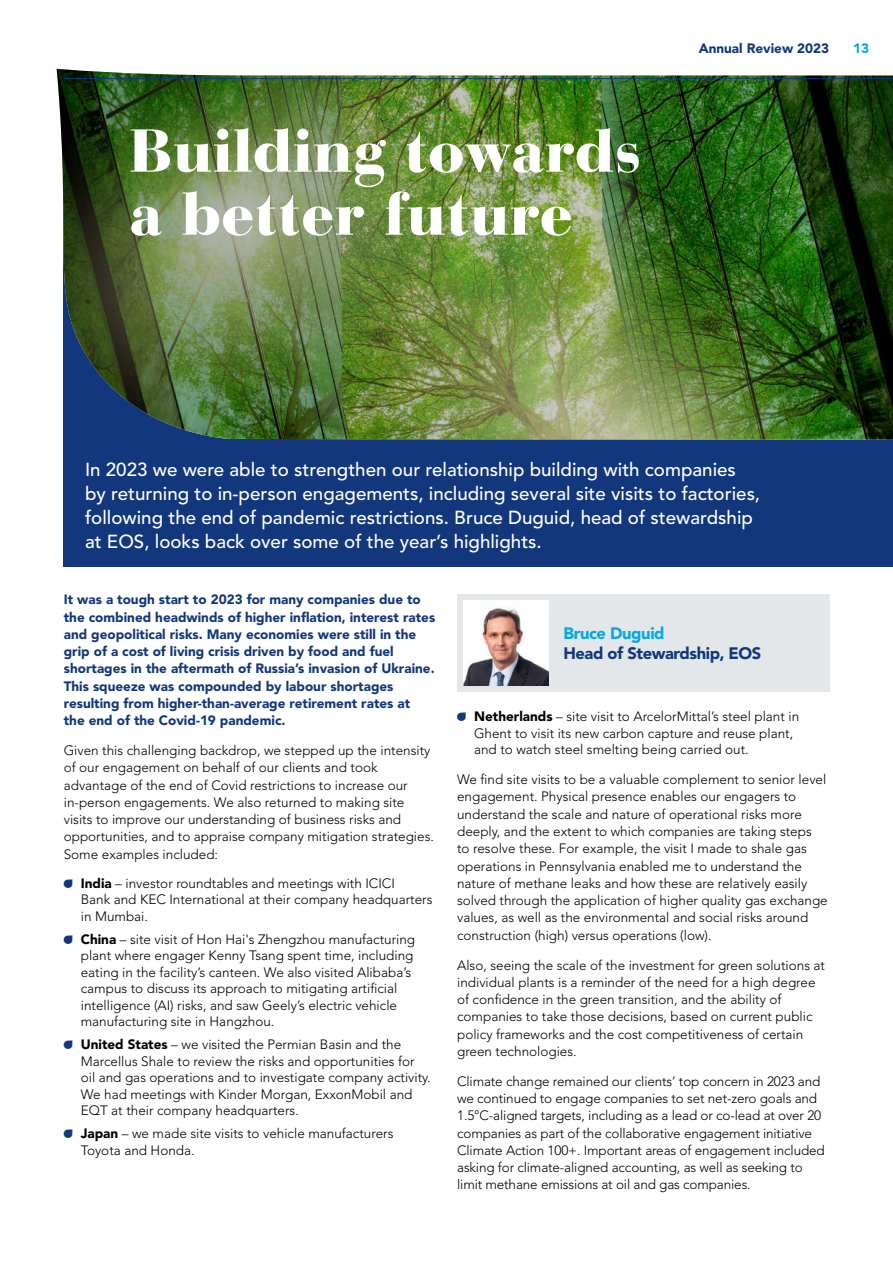
<style>
.page{position:relative;width:893px;height:1263px;background:#fff}
.page>*{position:absolute;margin:0;border:0;box-sizing:border-box;transform-origin:0 0}
.Main_Header_1{font:900 60px/63px "Bauer Bodoni Std";color:#fff}
.Intro_Para_FH{font:500 18.75px/24px "Avenir LT Std";color:#fff}
.Sub2{font:900 16.5px/19.5px "Avenir LT Std";letter-spacing:-.025em;color:#12377c}
.Body_Text_FH{font:300 13.5px/17.2px "Avenir LT Std";color:#000}
.Body_Text_FH-2{font:900 13.5px/17.2px "Avenir LT Std";color:#12377c}
.t1{font:900 13.5px "Avenir LT Std";color:#00aae7}
.s1{font-family:"Droplets";font-weight:400;font-size:15px;color:#12377c}
.s2{font-weight:900}
.s3{color:#00aae7}
</style>
<div class="page">
<div style="left:64px;top:77px;width:829px;height:490px;background:#12377c"></div>
<div style="left:457px;top:594px;width:372px;height:98px;background:#e3e7ea"></div>
<img style="left:463px;top:600px;width:86px;height:85px">
<img style="left:56px;top:69px;width:837px;height:371px">
<hr style="left:64px;top:78px;width:829px;height:1px;background:#12377c">
<p class="Main_Header_1" style="left:129px;top:119px;width:513px">Building towards a better future</p>
<p class="Body_Text_FH-2" style="left:699px;top:39px;width:132px">Annual Review 2023</p>
<p class="t1" style="left:853px;top:40px;width:17px">13</p>
<p class="Intro_Para_FH" style="left:85px;top:458px;width:677px">In 2023 we were able to strengthen our relationship building with companies by returning to in-person engagements, including several site visits to factories, following the end of pandemic restrictions. Bruce Duguid, head of stewardship at EOS, looks back over some of the year’s highlights.</p>
<p class="Body_Text_FH-2" style="left:64px;top:591px;width:373px">It was a tough start to 2023 for many companies due to the combined headwinds of higher inflation, interest rates and geopolitical risks. Many economies were still in the grip of a cost of living crisis driven by food and fuel shortages in the aftermath of Russia’s invasion of Ukraine.<br>This squeeze was compounded by labour shortages resulting from higher-than-average retirement rates at<br>the end of the Covid-19 pandemic.</p>
<p class="Body_Text_FH" style="left:64px;top:742px;width:372px">Given this challenging backdrop, we stepped up the intensity of our engagement on behalf of our clients and took advantage of the end of Covid restrictions to increase our in‑person engagements. We also returned to making site visits to improve our understanding of business risks and opportunities, and to appraise company mitigation strategies.<br>Some examples included:</p>
<p class="Body_Text_FH" style="left:81px;top:875px;width:353px;line-height:16.5px;text-indent:-17px"><span class="s1">A</span> <span class="s2">India</span> – investor roundtables and meetings with ICICI<br>Bank and KEC International at their company headquarters in Mumbai.</p>
<p class="Body_Text_FH" style="left:81px;top:931px;width:336px;line-height:16.5px;text-indent:-17px"><span class="s1">A</span> <span class="s2">China</span> – site visit of Hon Hai's Zhengzhou manufacturing plant where engager Kenny Tsang spent time, including eating in the facility’s canteen. We also visited Alibaba’s campus to discuss its approach to mitigating artificial intelligence (AI) risks, and saw Geely’s electric vehicle manufacturing site in Hangzhou.</p>
<p class="Body_Text_FH" style="left:81px;top:1036px;width:351px;line-height:16.5px;text-indent:-17px"><span class="s1">A</span> <span class="s2">United States</span> – we visited the Permian Basin and the Marcellus Shale to review the risks and opportunities for oil and gas operations and to investigate company activity.<br>We had meetings with Kinder Morgan, ExxonMobil and EQT at their company headquarters.</p>
<p class="Body_Text_FH" style="left:81px;top:1125px;width:314px;line-height:16.5px;text-indent:-17px"><span class="s1">A</span> <span class="s2">Japan</span> – we made site visits to vehicle manufacturers<br>Toyota and Honda.</p>
<p class="Sub2" style="left:563px;top:624px;width:199px"><span class="s3">Bruce Duguid<br></span>Head of Stewardship, EOS</p>
<p class="Body_Text_FH" style="left:474px;top:708px;width:327px;line-height:16.5px;text-indent:-17px"><span class="s1">A</span> <span class="s2">Netherlands</span> – site visit to ArcelorMittal’s steel plant in<br>Ghent to visit its new carbon capture and reuse plant, and to watch steel smelting being carried out.</p>
<p class="Body_Text_FH" style="left:457px;top:771px;width:372px">We find site visits to be a valuable complement to senior level engagement. Physical presence enables our engagers to understand the scale and nature of operational risks more deeply, and the extent to which companies are taking steps<br>to resolve these. For example, the visit I made to shale gas operations in Pennsylvania enabled me to understand the nature of methane leaks and how these are relatively easily solved through the application of higher quality gas exchange values, as well as the environmental and social risks around construction (high) versus operations (low).</p>
<p class="Body_Text_FH" style="left:457px;top:956px;width:369px">Also, seeing the scale of the investment for green solutions at individual plants is a reminder of the need for a high degree of confidence in the green transition, and the ability of companies to take those decisions, based on current public policy frameworks and the cost competitiveness of certain green technologies.</p>
<p class="Body_Text_FH" style="left:457px;top:1072px;width:369px">Climate change remained our clients’ top concern in 2023 and we continued to engage companies to set net-zero goals and 1.5°C-aligned targets, including as a lead or co-lead at over 20 companies as part of the collaborative engagement initiative Climate Action 100+. Important areas of engagement included asking for climate-aligned accounting, as well as seeking to limit methane emissions at oil and gas companies.</p>
</div>
